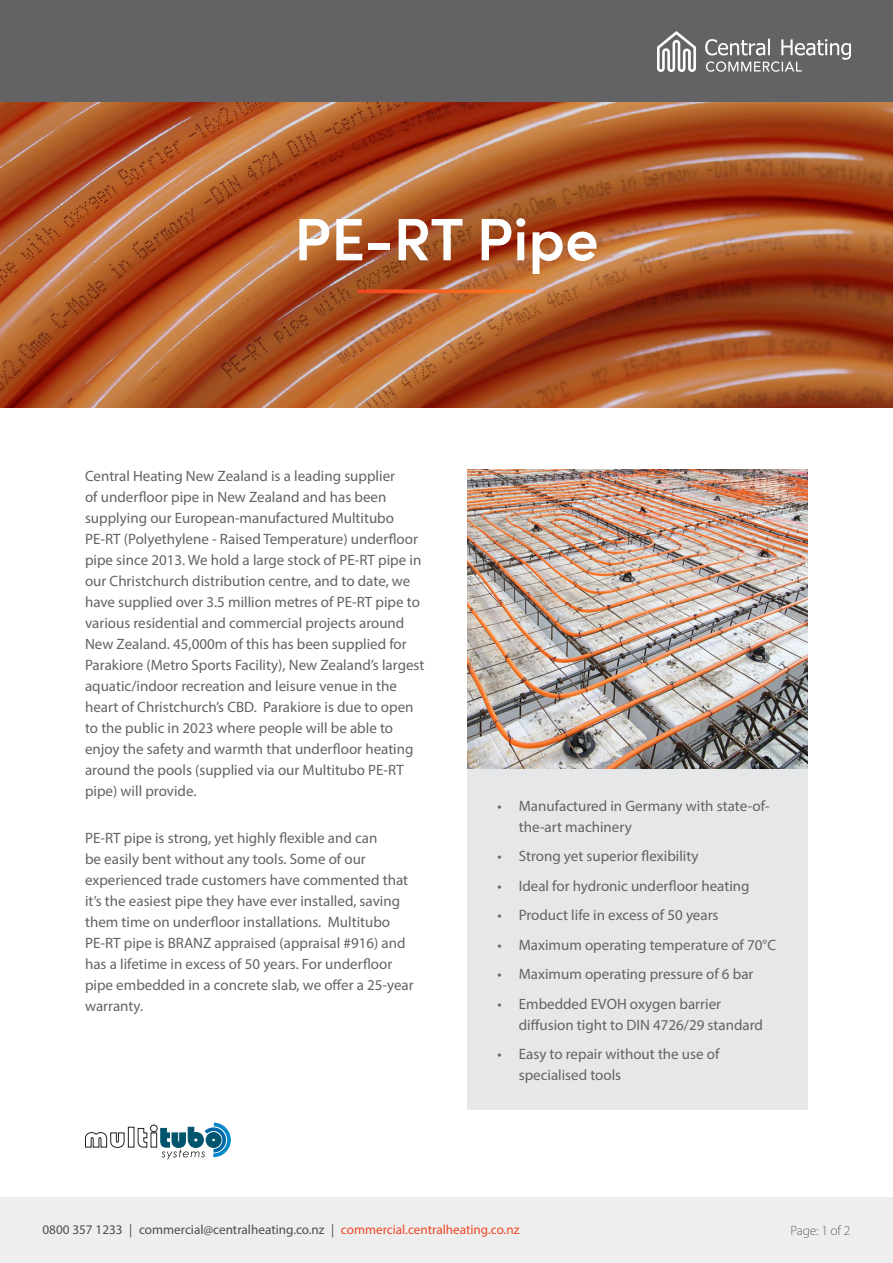
<style>
.page{position:relative;width:893px;height:1263px;background:#fff}
.page>*{position:absolute;margin:0;border:0;box-sizing:border-box;transform-origin:0 0}
.Heading_1{font:600 60px "Sofia Pro";color:#fff}
.Body{font:15px/21px "Myriad Pro";color:#636366}
.t1{font:300 13.5px "Myriad Pro";letter-spacing:-.01em;color:#636366}
.t2{font:13.2px "Myriad Pro";color:#4b4c4d}
.s1{color:#ef4722}
</style>
<div class="page">
<div style="left:0;top:0;width:893px;height:103px;background:#636366"></div>
<div style="left:0;top:1197px;width:893px;height:66px;background:#eeeeef"></div>
<img style="left:658px;top:31px;width:192px;height:40px">
<img style="left:0;top:103px;width:893px;height:305px">
<svg style="left:359px;top:289px;width:175px;height:4px"></svg>
<svg style="left:85px;top:1132px;width:40px;height:16px"></svg>
<div style="left:128px;top:1127px;width:6px;height:20px;border:1px solid #231f20"></div>
<svg style="left:137px;top:1123px;width:94px;height:36px"></svg>
<img style="left:468px;top:470px;width:340px;height:299px">
<div style="left:468px;top:769px;width:340px;height:341px;background:#e6e7e9"></div>
<p class="Heading_1" style="left:294px;top:194px;width:306px">PE-RT Pipe</p>
<p class="Body" style="left:85px;top:465px;width:341px">Central Heating New Zealand is a leading supplier<br>of underfloor pipe in New Zealand and has been supplying our European-manufactured Multitubo PE-RT (Polyethylene - Raised Temperature) underfloor pipe since 2013. We hold a large stock of PE-RT pipe in our Christchurch distribution centre, and to date, we have supplied over 3.5 million metres of PE-RT pipe to various residential and commercial projects around New Zealand. 45,000m of this has been supplied for Parakiore (Metro Sports Facility), New Zealand’s largest aquatic/indoor recreation and leisure venue in the heart of Christchurch’s CBD. Parakiore is due to open to the public in 2023 where people will be able to enjoy the safety and warmth that underfloor heating around the pools (supplied via our Multitubo PE-RT pipe) will provide.</p>
<p class="Body" style="left:85px;top:827px;width:330px">PE-RT pipe is strong, yet highly flexible and can<br>be easily bent without any tools. Some of our experienced trade customers have commented that it’s the easiest pipe they have ever installed, saving them time on underfloor installations. Multitubo PE-RT pipe is BRANZ appraised (appraisal #916) and has a lifetime in excess of 50 years. For underfloor pipe embedded in a concrete slab, we offer a 25-year warranty.</p>
<p class="Body" style="left:519px;top:795px;width:253px;text-indent:-21px">• Manufactured in Germany with state-of&shy;the-art machinery</p>
<p class="Body" style="left:497px;top:845px;width:203px">• Strong yet superior flexibility</p>
<p class="Body" style="left:497px;top:875px;width:254px">• Ideal for hydronic underfloor heating</p>
<p class="Body" style="left:497px;top:904px;width:222px">• Product life in excess of 50 years</p>
<p class="Body" style="left:497px;top:934px;width:280px">• Maximum operating temperature of 70°C</p>
<p class="Body" style="left:497px;top:963px;width:257px">• Maximum operating pressure of 6 bar</p>
<p class="Body" style="left:519px;top:993px;width:246px;text-indent:-21px">• Embedded EVOH oxygen barrier diffusion tight to DIN 4726/29 standard</p>
<p class="Body" style="left:519px;top:1043px;width:202px;text-indent:-21px">• Easy to repair without the use of specialised tools</p>
<p class="t2" style="left:43px;top:1221px;width:478px">0800 357 1233 | commercial@centralheating.co.nz | <span class="s1">commercial.centralheating.co.nz</span></p>
<p class="t1" style="left:790px;top:1222px;width:62px">Page: 1 of 2</p>
</div>
